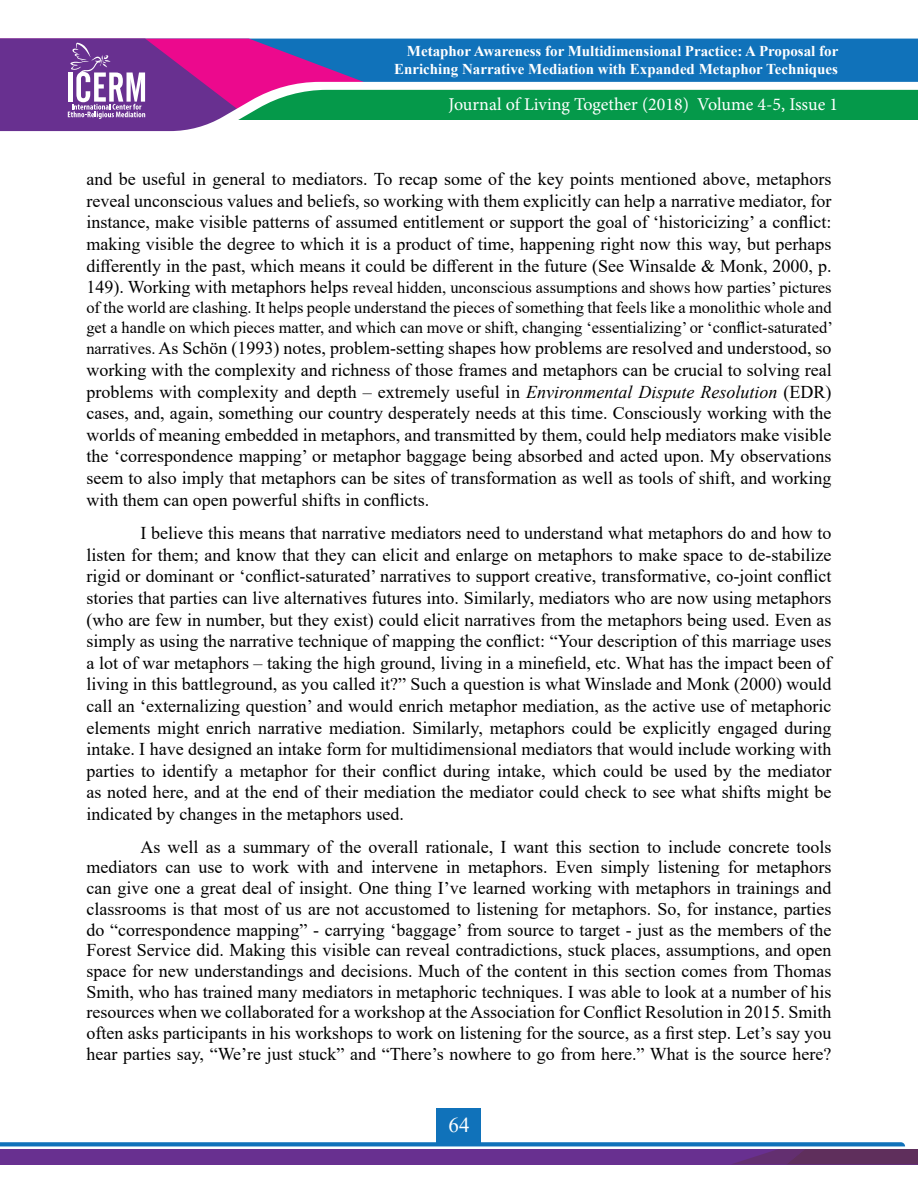
<style>
.page{position:relative;width:918px;height:1188px;background:#fff}
.page>*{position:absolute;margin:0;border:0;box-sizing:border-box;transform-origin:0 0}
.t1{font:21px "Times New Roman";color:#fff}
.t2{font:18px/21.6px "Times New Roman";color:#000;text-align:justify}
.t3{font:18px "Minion Pro";letter-spacing:-.005em;color:#fff}
.t4{font:16.5px/19.8px "Times New Roman";color:#000;text-align:justify}
.t5{font:700 15px/18px "Times New Roman";color:#fff;text-align:right}
.s1{font-size:18px}
.s2{font-size:16.5px}
.s3{font-style:italic}
</style>
<div class="page">
<div style="left:379px;top:39px;width:539px;height:43px;background:#1072ba"></div>
<div style="left:379px;top:89px;width:539px;height:31px;background:#05994a"></div>
<svg style="left:0;top:39px;width:379px;height:93px;background:#88589e"></svg>
<div style="left:437px;top:1108px;width:44px;height:37px;background:#1072ba"></div>
<svg style="left:0;top:1142px;width:918px;height:22px;background:#6956a0"></svg>
<p class="t5" style="left:394px;top:41px;width:446px">Metaphor Awareness for Multidimensional Practice: A Proposal for<br>Enriching Narrative Mediation with Expanded Metaphor Techniques</p>
<p class="t3" style="left:448px;top:92px;width:391px">Journal of Living Together (2018) Volume 4-5, Issue 1</p>
<p class="t2" style="left:86px;top:168px;width:747px">and be useful in general to mediators. To recap some of the key points mentioned above, metaphors reveal unconscious values and beliefs, so working with them explicitly can help a narrative mediator, for instance, make visible patterns of assumed entitlement or support the goal of ‘historicizing’ a conflict: making visible the degree to which it is a product of time, happening right now this way, but perhaps differently in the past, which means it could be different in the future (See Winsalde &amp; Monk, 2000, p.</p>
<p class="t4" style="left:86px;top:277px;width:748px"><span class="s1">149). Working with metaphors helps</span> reveal hidden, unconscious assumptions and shows how parties’ pictures of the world are clashing. It helps people understand the pieces of something that feels like a monolithic whole and get a handle on which pieces matter, and which can move or shift, changing ‘essentializing’ or ‘conflict-saturated’</p>
<p class="t2" style="left:86px;top:337px;width:747px"><span class="s2">narratives.</span> As Schön (1993) notes, problem-setting shapes how problems are resolved and understood, so working with the complexity and richness of those frames and metaphors can be crucial to solving real problems with complexity and depth – extremely useful in <span class="s3">Environmental Dispute Resolution</span> (EDR) cases, and, again, something our country desperately needs at this time. Consciously working with the worlds of meaning embedded in metaphors, and transmitted by them, could help mediators make visible the ‘correspondence mapping’ or metaphor baggage being absorbed and acted upon. My observations seem to also imply that metaphors can be sites of transformation as well as tools of shift, and working with them can open powerful shifts in conflicts.</p>
<p class="t2" style="left:86px;top:522px;width:747px;text-indent:54px">I believe this means that narrative mediators need to understand what metaphors do and how to listen for them; and know that they can elicit and enlarge on metaphors to make space to de-stabilize rigid or dominant or ‘conflict-saturated’ narratives to support creative, transformative, co-joint conflict stories that parties can live alternatives futures into. Similarly, mediators who are now using metaphors (who are few in number, but they exist) could elicit narratives from the metaphors being used. Even as simply as using the narrative technique of mapping the conflict: “Your description of this marriage uses a lot of war metaphors – taking the high ground, living in a minefield, etc. What has the impact been of living in this battleground, as you called it?” Such a question is what Winslade and Monk (2000) would call an ‘externalizing question’ and would enrich metaphor mediation, as the active use of metaphoric elements might enrich narrative mediation. Similarly, metaphors could be explicitly engaged during intake. I have designed an intake form for multidimensional mediators that would include working with parties to identify a metaphor for their conflict during intake, which could be used by the mediator as noted here, and at the end of their mediation the mediator could check to see what shifts might be indicated by changes in the metaphors used.</p>
<p class="t2" style="left:86px;top:836px;width:747px;line-height:20.7px;text-indent:54px">As well as a summary of the overall rationale, I want this section to include concrete tools mediators can use to work with and intervene in metaphors. Even simply listening for metaphors can give one a great deal of insight. One thing I’ve learned working with metaphors in trainings and classrooms is that most of us are not accustomed to listening for metaphors. So, for instance, parties do “correspondence mapping” - carrying ‘baggage’ from source to target - just as the members of the Forest Service did. Making this visible can reveal contradictions, stuck places, assumptions, and open space for new understandings and decisions. Much of the content in this section comes from Thomas Smith, who has trained many mediators in metaphoric techniques. I was able to look at a number of his resources when we collaborated for a workshop at the Association for Conflict Resolution in 2015. Smith often asks participants in his workshops to work on listening for the source, as a first step. Let’s say you hear parties say, “We’re just stuck” and “There’s nowhere to go from here.” What is the source here?</p>
<p class="t1" style="left:448px;top:1110px;width:22px">64</p>
</div>
